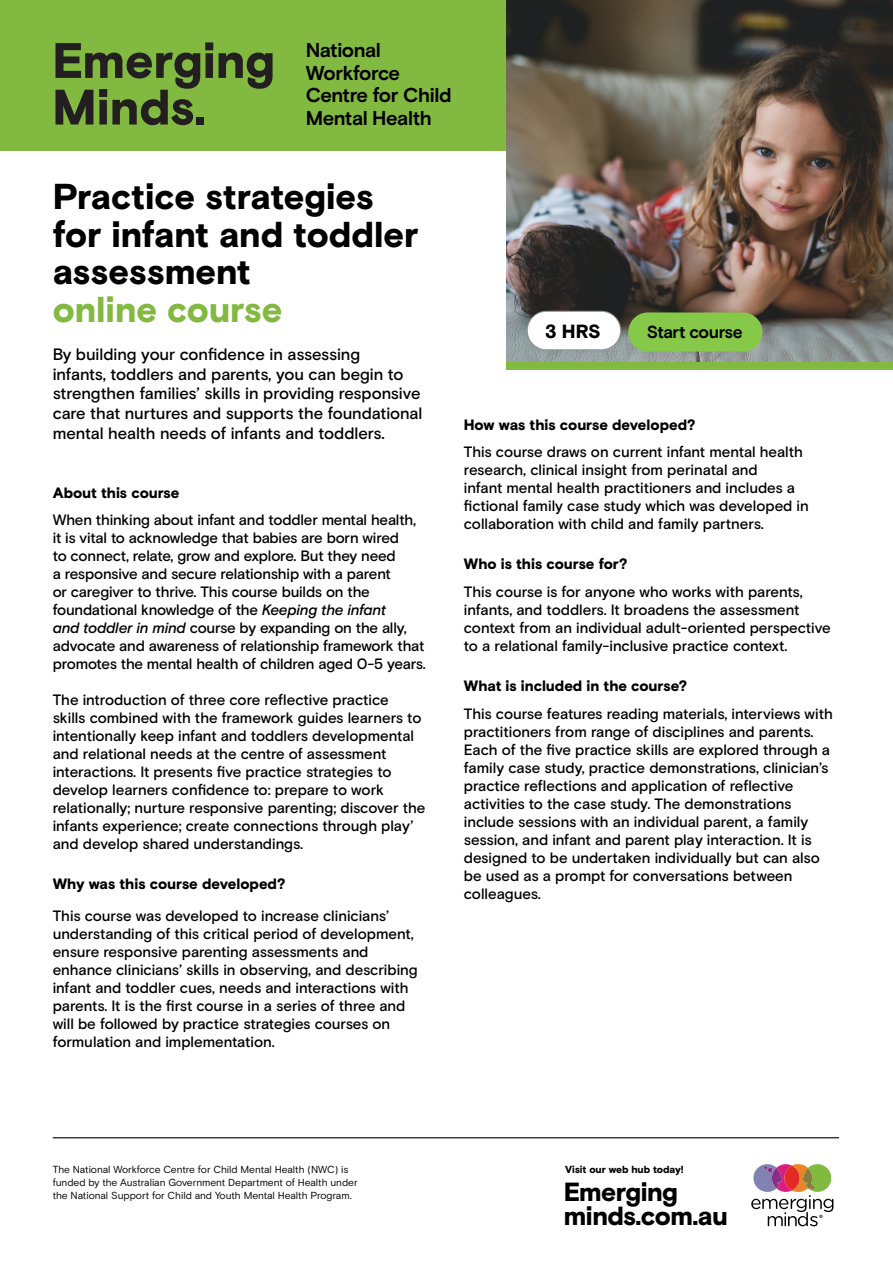
<style>
.page{position:relative;width:893px;height:1263px;background:#fff}
.page>*{position:absolute;margin:0;border:0;box-sizing:border-box;transform-origin:0 0}
.t1{font:900 36px/37.5px "Basis Grotesque Pro";letter-spacing:-.01em;color:#000}
.t2{font:900 36px "Basis Grotesque Pro";letter-spacing:-.005em;color:#82b941}
.t3{font:900 26.25px/23.9px "Basis Grotesque Pro";letter-spacing:-.025em;color:#000}
.t4{font:700 20.1px/22.5px "Basis Grotesque Pro";letter-spacing:-.025em;color:#000}
.t5{font:900 19.05px "Basis Grotesque Pro";color:#000}
.t6{font:700 17.25px "Basis Grotesque Pro";letter-spacing:-.025em;color:#000}
.t7{font:500 16.5px/19.8px "Basis Grotesque Pro";letter-spacing:-.005em;color:#000}
.t8{font:500 15px/18px "Basis Grotesque Pro";letter-spacing:-.01em;color:#000}
.t9{font:900 15px "Basis Grotesque Pro";letter-spacing:-.005em;color:#000}
.t10{font:900 10.35px "Basis Grotesque Pro";letter-spacing:-.005em;color:#000}
.t11{font:10.2px/13.2px "Basis Grotesque Pro";letter-spacing:-.005em;color:#000}
.s1{font-style:italic}
</style>
<div class="page">
<div style="left:0;top:0;width:893px;height:151px;background:#82b941"></div>
<svg style="left:219px;top:53px;width:54px;height:36px"></svg>
<svg style="left:55px;top:42px;width:158px;height:83px"></svg>
<div style="left:196px;top:117px;width:8px;height:7px;background:#231f20"></div>
<svg style="left:751px;top:1164px;width:82px;height:62px"></svg>
<hr style="left:53px;top:1137px;width:786px;height:1px;background:#000">
<img style="left:507px;top:0;width:386px;height:362px">
<div style="left:527px;top:311px;width:94px;height:39px;background:#fff;border-radius:19px"></div>
<div style="left:527px;top:311px;width:94px;height:39px;border:1px solid #939598;border-radius:19px"></div>
<div style="left:628px;top:312px;width:134px;height:40px;background:#86c948;border-radius:20px"></div>
<div style="left:507px;top:362px;width:386px;height:8px;background:#82b941"></div>
<h3 class="t4" style="left:306px;top:40px;width:147px">National<br>Workforce<br>Centre for Child<br>Mental Health</h3>
<h1 class="t1" style="left:53px;top:180px;width:367px">Practice strategies for infant and toddler assessment</h1>
<h1 class="t2" style="left:53px;top:288px;width:231px">online course</h1>
<p class="t7" style="left:53px;top:344px;width:371px">By building your confidence in assessing<br>infants, toddlers and parents, you can begin to strengthen families’ skills in providing responsive care that nurtures and supports the foundational mental health needs of infants and toddlers.</p>
<p class="t9" style="left:53px;top:483px;width:128px">About this course</p>
<p class="t8" style="left:53px;top:511px;width:375px">When thinking about infant and toddler mental health, it is vital to acknowledge that babies are born wired<br>to connect, relate, grow and explore. But they need<br>a responsive and secure relationship with a parent<br>or caregiver to thrive. This course builds on the foundational knowledge of the <span class="s1">Keeping the infant<br>and toddler in mind</span> course by expanding on the ally, advocate and awareness of relationship framework that promotes the mental health of children aged 0-5 years.</p>
<p class="t8" style="left:53px;top:691px;width:374px">The introduction of three core reflective practice<br>skills combined with the framework guides learners to intentionally keep infant and toddlers developmental and relational needs at the centre of assessment interactions. It presents five practice strategies to develop learners confidence to: prepare to work relationally; nurture responsive parenting; discover the infants experience; create connections through play’ and develop shared understandings.</p>
<p class="t9" style="left:53px;top:875px;width:234px">Why was this course developed?</p>
<p class="t8" style="left:53px;top:907px;width:366px">This course was developed to increase clinicians’ understanding of this critical period of development, ensure responsive parenting assessments and enhance clinicians’ skills in observing, and describing infant and toddler cues, needs and interactions with parents. It is the first course in a series of three and will be followed by practice strategies courses on formulation and implementation.</p>
<p class="t5" style="left:545px;top:320px;width:57px">3 HRS</p>
<p class="t6" style="left:647px;top:322px;width:98px">Start course</p>
<p class="t9" style="left:464px;top:415px;width:233px">How was this course developed?</p>
<p class="t8" style="left:464px;top:443px;width:347px">This course draws on current infant mental health research, clinical insight from perinatal and<br>infant mental health practitioners and includes a fictional family case study which was developed in collaboration with child and family partners.</p>
<p class="t9" style="left:464px;top:555px;width:165px">Who is this course for?</p>
<p class="t8" style="left:464px;top:583px;width:368px">This course is for anyone who works with parents, infants, and toddlers. It broadens the assessment context from an individual adult-oriented perspective to a relational family-inclusive practice context.</p>
<p class="t9" style="left:464px;top:677px;width:225px">What is included in the course?</p>
<p class="t8" style="left:464px;top:705px;width:370px">This course features reading materials, interviews with practitioners from range of disciplines and parents.<br>Each of the five practice skills are explored through a family case study, practice demonstrations, clinician’s practice reflections and application of reflective activities to the case study. The demonstrations include sessions with an individual parent, a family session, and infant and parent play interaction. It is designed to be undertaken individually but can also be used as a prompt for conversations between colleagues.</p>
<p class="t11" style="left:53px;top:1163px;width:306px">The National Workforce Centre for Child Mental Health (NWC) is funded by the Australian Government Department of Health under the National Support for Child and Youth Mental Health Program.</p>
<p class="t10" style="left:565px;top:1163px;width:120px">Visit our web hub today!</p>
<h2 class="t3" style="left:564px;top:1181px;width:166px">Emerging minds.com.au</h2>
</div>
